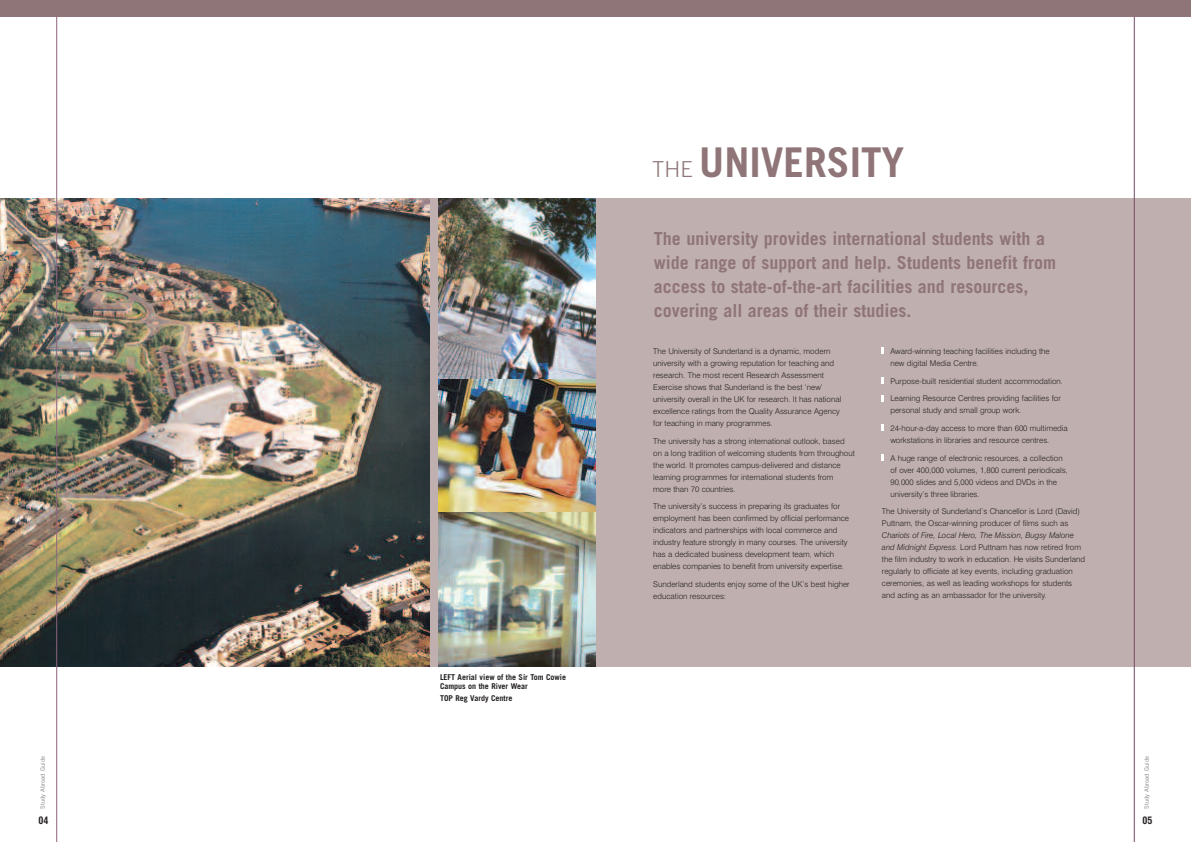
<style>
.page{position:relative;width:1191px;height:842px;background:#fff}
.page>*{position:absolute;margin:0;border:0;box-sizing:border-box;transform-origin:0 0}
.t1{font:700 41px "Trade Gothic";color:#8f7577}
.t2{font:700 18px/24px "Trade Gothic";color:#8f7577}
.t3{font:700 condensed 10px "Swiss 721 BT";color:#231f20}
.t4{font:300 8px/12px "Swiss 721 BT";color:#231f20}
.t5{font:700 8px/9px "Trade Gothic";color:#231f20}
.t6{font:6px "Trade Gothic";color:#808285}
.s1{font-weight:300;font-size:22px}
.s2{font-style:italic}
</style>
<div class="page">
<div style="left:57px;top:198px;width:1134px;height:469px;background:#c0afaf"></div>
<img style="left:0;top:198px;width:430px;height:469px">
<img style="left:439px;top:511px;width:156px;height:156px">
<img style="left:439px;top:198px;width:156px;height:181px">
<svg style="left:881px;top:347px;width:2px;height:7px"></svg>
<svg style="left:881px;top:377px;width:2px;height:7px"></svg>
<svg style="left:881px;top:424px;width:2px;height:7px"></svg>
<svg style="left:881px;top:454px;width:2px;height:7px"></svg>
<svg style="left:881px;top:395px;width:2px;height:6px"></svg>
<img style="left:439px;top:379px;width:156px;height:132px">
<hr style="left:1133px;top:0;width:1px;height:842px;background:#78486a">
<hr style="left:56px;top:0;width:1px;height:842px;background:#8d657e">
<div style="left:0;top:0;width:1191px;height:17px;background:#8f7577"></div>
<p class="t6" style="left:40px;top:809px;width:54px;rotate:-90deg">Study Abroad Guide</p>
<p class="t3" style="left:38px;top:816px;width:11px">04</p>
<p class="t5" style="left:440px;top:673px;width:128px">LEFT Aerial view of the Sir Tom Cowie<br>Campus on the River Wear</p>
<p class="t5" style="left:440px;top:694px;width:74px">TOP Reg Vardy Centre</p>
<h1 class="t1" style="left:652px;top:147px;width:254px"><span class="s1">THE</span> UNIVERSITY</h1>
<h2 class="t2" style="left:654px;top:229px;width:404px">The university provides international students with a wide range of support and help. Students benefit from access to state-of-the-art facilities and resources, covering all areas of their studies.</h2>
<p class="t4" style="left:653px;top:346px;width:190px">The University of Sunderland is a dynamic, modern university with a growing reputation for teaching and research. The most recent Research Assessment Exercise shows that Sunderland is the best ‘new’ university overall in the UK for research. It has national excellence ratings from the Quality Assurance Agency for teaching in many programmes.</p>
<p class="t4" style="left:653px;top:436px;width:203px">The university has a strong international outlook, based on a long tradition of welcoming students from throughout the world. It promotes campus-delivered and distance learning programmes for international students from<br>more than 70 countries.</p>
<p class="t4" style="left:653px;top:501px;width:197px">The university’s success in preparing its graduates for employment has been confirmed by official performance indicators and partnerships with local commerce and industry feature strongly in many courses. The university has a dedicated business development team, which enables companies to benefit from university expertise.</p>
<p class="t4" style="left:653px;top:579px;width:198px">Sunderland students enjoy some of the UK’s best higher education resources:</p>
<p class="t4" style="left:890px;top:346px;width:161px">Award-winning teaching facilities including the new digital Media Centre.</p>
<p class="t4" style="left:890px;top:376px;width:174px">Purpose-built residential student accommodation.</p>
<p class="t4" style="left:890px;top:393px;width:172px">Learning Resource Centres providing facilities for personal study and small group work.</p>
<p class="t4" style="left:890px;top:423px;width:179px">24-hour-a-day access to more than 600 multimedia workstations in libraries and resource centres.</p>
<p class="t4" style="left:890px;top:453px;width:179px">A huge range of electronic resources, a collection of over 400,000 volumes, 1,800 current periodicals, 90,000 slides and 5,000 videos and DVDs in the university’s three libraries.</p>
<p class="t4" style="left:882px;top:506px;width:200px">The University of Sunderland’s Chancellor is Lord (David)<br>Puttnam, the Oscar-winning producer of films such as</p>
<p class="t4" style="left:882px;top:530px;width:205px"><span class="s2">Chariots of Fire, Local Hero, The Mission, Bugsy Malone and Midnight Express</span>. Lord Puttnam has now retired from the film industry to work in education. He visits Sunderland regularly to officiate at key events, including graduation ceremonies, as well as leading workshops for students and acting as an ambassador for the university.</p>
<p class="t6" style="left:1144px;top:809px;width:54px;rotate:-90deg">Study Abroad Guide</p>
<p class="t3" style="left:1142px;top:816px;width:11px">05</p>
</div>
